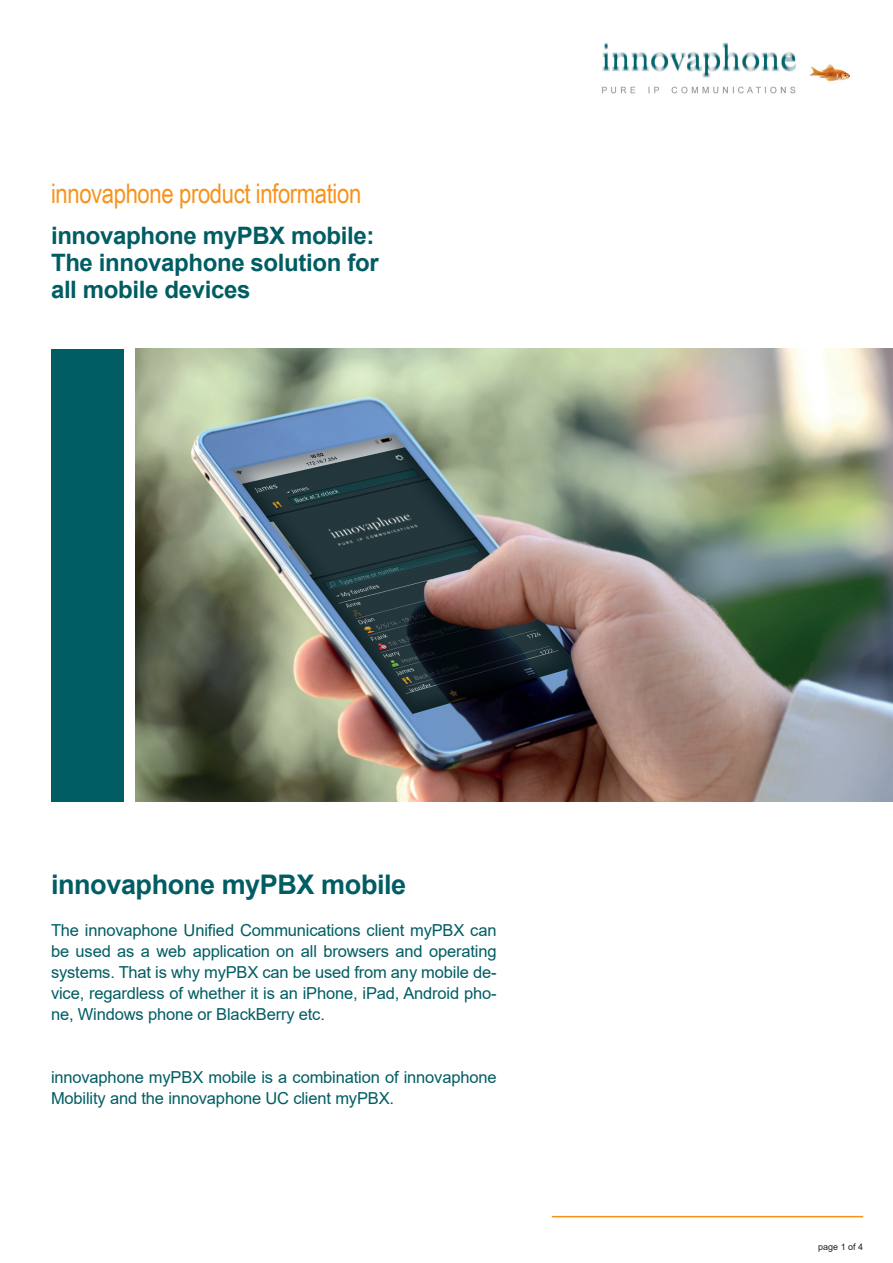
<style>
.page{position:relative;width:893px;height:1263px;background:#fff}
.page>*{position:absolute;margin:0;border:0;box-sizing:border-box;transform-origin:0 0}
.t1{font:27px "Arial Narrow";letter-spacing:-.015em;color:#f7931d}
.t2{font:700 27px "Arial";letter-spacing:-.015em;color:#005d63}
.t3{font:700 24px/27px "Arial";letter-spacing:-.015em;color:#005d63}
.t4{font:16.5px/21px "Arial";letter-spacing:-.01em;color:#005d63;text-align:justify}
.t5{font:9px "Arial";color:#231f20}
</style>
<div class="page">
<div style="left:51px;top:349px;width:73px;height:452px;background:#005d63"></div>
<img style="left:135px;top:349px;width:758px;height:452px">
<img style="left:602px;top:42px;width:247px;height:52px">
<hr style="left:552px;top:1216px;width:311px;height:1px;background:#f7931d">
<h1 class="t1" style="left:51px;top:173px;width:312px">innovaphone product information</h1>
<h2 class="t3" style="left:51px;top:222px;width:329px">innovaphone myPBX mobile:<br>The innovaphone solution for all mobile devices</h2>
<h1 class="t2" style="left:51px;top:865px;width:357px">innovaphone myPBX mobile</h1>
<p class="t4" style="left:51px;top:919px;width:447px">The innovaphone Unified Communications client myPBX can be used as a web application on all browsers and operating systems. That is why myPBX can be used from any mobile de&shy;vice, regardless of whether it is an iPhone, iPad, Android pho&shy;ne, Windows phone or BlackBerry etc.</p>
<p class="t4" style="left:51px;top:1066px;width:447px">innovaphone myPBX mobile is a combination of innovaphone<br>Mobility and the innovaphone UC client myPBX.</p>
<p class="t5" style="left:818px;top:1241px;width:47px">page 1 of 4</p>
</div>
